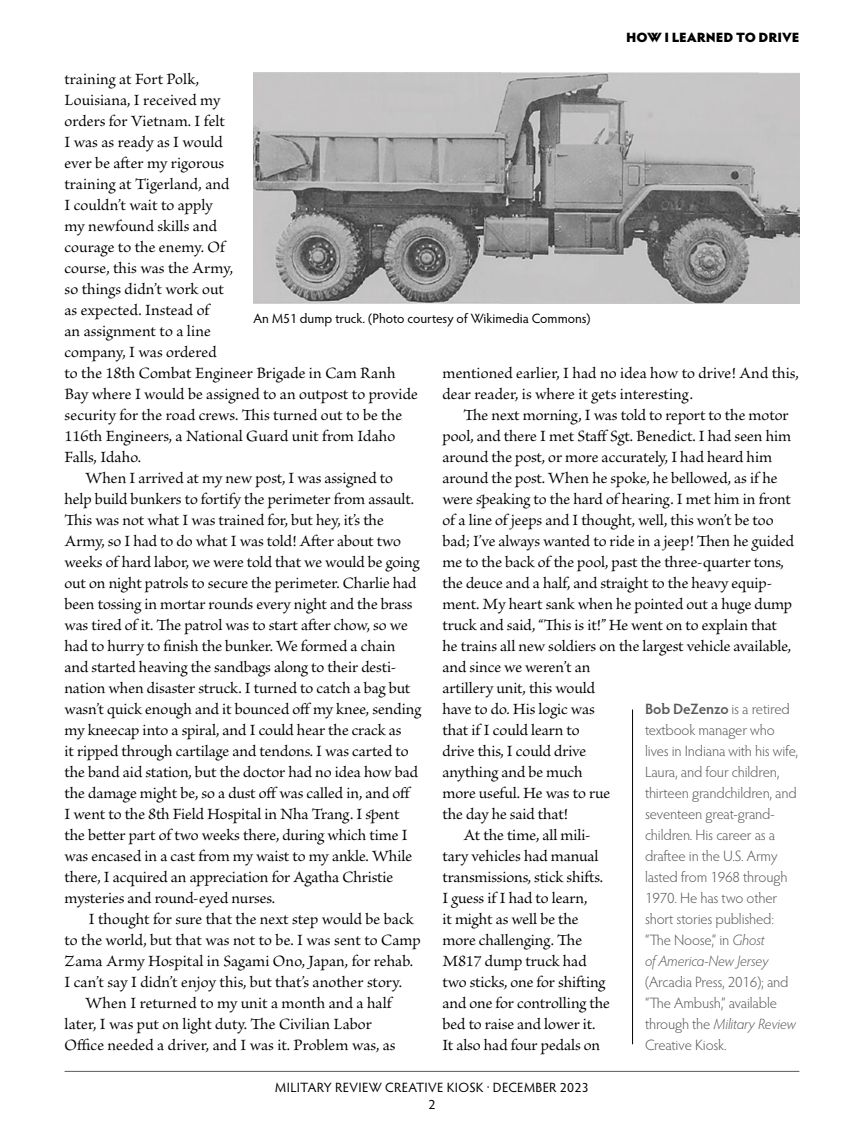
<style>
.page{position:relative;width:864px;height:1134px;background:#fff}
.page>*{position:absolute;margin:0;border:0;box-sizing:border-box;transform-origin:0 0}
.body{font:16.5px/21px "Brioso Pro";letter-spacing:-.005em;color:#000}
.biography{font:300 15px/21px "Hypatia Sans Pro";letter-spacing:-.01em;color:#58595b}
.cutline{font:13.5px/17.2px "Hypatia Sans Pro";letter-spacing:.005em;color:#000;text-align:center}
.t1{font:900 13.5px "Hypatia Sans Pro";letter-spacing:-.005em;color:#000}
.s1{font-weight:600}
.s2{font-style:italic}
</style>
<div class="page">
<hr style="left:65px;top:1071px;width:734px;height:1px;background:#58595b">
<hr style="left:632px;top:710px;width:1px;height:334px;background:#000">
<img style="left:254px;top:73px;width:546px;height:231px">
<p class="t1" style="left:626px;top:27px;width:175px">HOW I LEARNED TO DRIVE</p>
<p class="body" style="left:64px;top:69px;width:355px">training at Fort Polk,<br>Louisiana, I received my<br>orders for Vietnam. I felt<br>I was as ready as I would<br>ever be after my rigorous<br>training at Tigerland, and<br>I couldn’t wait to apply<br>my newfound skills and<br>courage to the enemy. Of<br>course, this was the Army,<br>so things didn’t work out<br>as expected. Instead of<br>an assignment to a line<br>company, I was ordered<br>to the 18th Combat Engineer Brigade in Cam Ranh<br>Bay where I would be assigned to an outpost to provide security for the road crews. This turned out to be the<br>116th Engineers, a National Guard unit from Idaho<br>Falls, Idaho.</p>
<p class="body" style="left:64px;top:468px;width:358px;text-indent:21px">When I arrived at my new post, I was assigned to help build bunkers to fortify the perimeter from assault.<br>This was not what I was trained for, but hey, it’s the Army, so I had to do what I was told! After about two weeks of hard labor, we were told that we would be going out on night patrols to secure the perimeter. Charlie had been tossing in mortar rounds every night and the brass was tired of it. The patrol was to start after chow, so we had to hurry to finish the bunker. We formed a chain and started heaving the sandbags along to their desti&shy;nation when disaster struck. I turned to catch a bag but wasn’t quick enough and it bounced off my knee, sending my kneecap into a spiral, and I could hear the crack as<br>it ripped through cartilage and tendons. I was carted to the band aid station, but the doctor had no idea how bad the damage might be, so a dust off was called in, and off I went to the 8th Field Hospital in Nha Trang. I spent the better part of two weeks there, during which time I was encased in a cast from my waist to my ankle. While there, I acquired an appreciation for Agatha Christie mysteries and round-eyed nurses.</p>
<p class="body" style="left:64px;top:909px;width:358px;text-indent:24px">I thought for sure that the next step would be back to the world, but that was not to be. I was sent to Camp Zama Army Hospital in Sagami Ono, Japan, for rehab.<br>I can’t say I didn’t enjoy this, but that’s another story.</p>
<p class="body" style="left:64px;top:993px;width:333px;text-indent:21px">When I returned to my unit a month and a half later, I was put on light duty. The Civilian Labor<br>Office needed a driver, and I was it. Problem was, as</p>
<p class="cutline" style="left:254px;top:309px;width:339px">An M51 dump truck. (Photo courtesy of Wikimedia Commons)</p>
<p class="body" style="left:442px;top:363px;width:358px">mentioned earlier, I had no idea how to drive! And this, dear reader, is where it gets interesting.</p>
<p class="body" style="left:442px;top:405px;width:353px;text-indent:21px">The next morning, I was told to report to the motor pool, and there I met Staff Sgt. Benedict. I had seen him around the post, or more accurately, I had heard him around the post. When he spoke, he bellowed, as if he were speaking to the hard of hearing. I met him in front of a line of jeeps and I thought, well, this won’t be too bad; I’ve always wanted to ride in a jeep! Then he guided me to the back of the pool, past the three-quarter tons, the deuce and a half, and straight to the heavy equip&shy;ment. My heart sank when he pointed out a huge dump truck and said, “This is it!” He went on to explain that he trains all new soldiers on the largest vehicle available, and since we weren’t an<br>artillery unit, this would<br>have to do. His logic was<br>that if I could learn to<br>drive this, I could drive<br>anything and be much<br>more useful. He was to rue<br>the day he said that!</p>
<p class="body" style="left:442px;top:825px;width:169px;text-indent:21px">At the time, all mili&shy;tary vehicles had manual transmissions, stick shifts.<br>I guess if I had to learn,<br>it might as well be the more challenging. The<br>M817 dump truck had two sticks, one for shifting and one for controlling the bed to raise and lower it.<br>It also had four pedals on</p>
<p class="biography" style="left:645px;top:698px;width:155px"><span class="s1">Bob DeZenzo</span> is a retired textbook manager who lives in Indiana with his wife,<br>Laura, and four children, thirteen grandchildren, and seventeen great-grand&shy;children. His career as a draftee in the U.S. Army lasted from 1968 through<br>1970. He has two other short stories published: “The Noose,” in <span class="s2">Ghost<br>of America-New Jersey </span>(Arcadia Press, 2016); and “The Ambush,” available through the <span class="s2">Military Review<br></span>Creative Kiosk.</p>
<p class="cutline" style="left:275px;top:1078px;width:315px">MILITARY REVIEW CREATIVE KIOSK · DECEMBER 2023<br>2</p>
</div>
